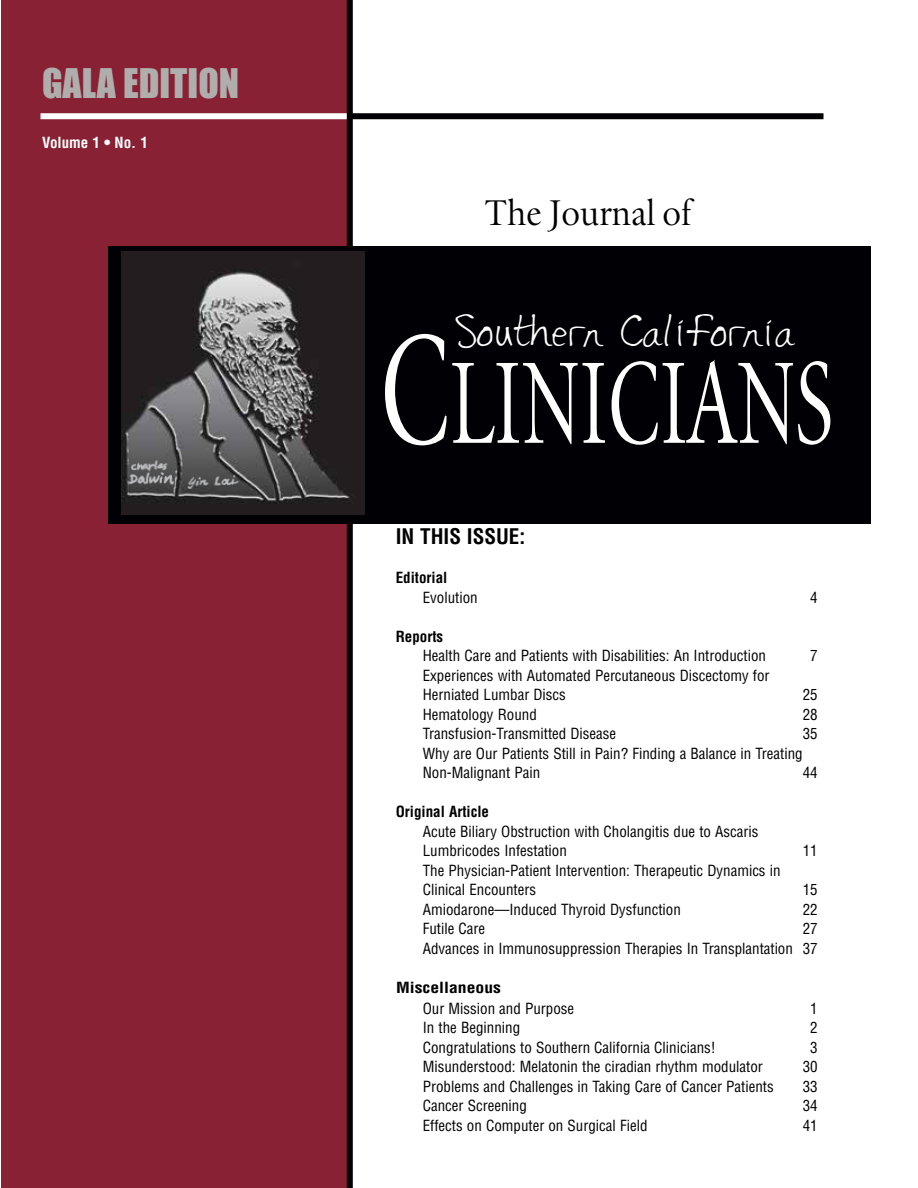
<style>
.page{position:relative;width:918px;height:1188px;background:#fff}
.page>*{position:absolute;margin:0;border:0;box-sizing:border-box;transform-origin:0 0}
.t1{font:121.5px "Danielle";color:#fff;scale:.67 1}
.t2{font:39px "Douglas Casual";color:#fff}
.t3{font:37.5px "Danielle";color:#000}
.t4{font:37.5px "Impact";color:#b0aead}
.t5{font:700 condensed 21px "Helvetica";color:#000}
.t6{font:condensed 15px/19.5px "Helvetica";color:#000}
.t7{font:700 condensed 15px "Helvetica";color:#000}
.t8{font:700 condensed 15px "Helvetica";color:#000;scale:1.18 1}
.t9{font:700 condensed 15px "Helvetica";color:#fff}
.s1{font-size:162px}
</style>
<div class="page">
<div style="left:2px;top:0;width:349px;height:1188px;background:#872133"></div>
<div style="left:108px;top:246px;width:763px;height:278px;background:#000005"></div>
<div style="left:349px;top:113px;width:475px;height:6px;background:#000005"></div>
<div style="left:40px;top:113px;width:311px;height:6px;background:#fff"></div>
<div style="left:347px;top:0;width:6px;height:1188px;background:#000005"></div>
<img style="left:122px;top:251px;width:242px;height:263px">
<img style="left:127px;top:457px;width:52px;height:37px">
<img style="left:180px;top:463px;width:62px;height:30px">
<h3 class="t4" style="left:42px;top:60px;width:199px">GALA EDITION</h3>
<p class="t9" style="left:42px;top:134px;width:107px">Volume 1 • No. 1</p>
<h3 class="t3" style="left:485px;top:199px;width:208px">The Journal of</h3>
<h2 class="t2" style="left:456px;top:315px;width:341px">Southern California</h2>
<h1 class="t1" style="left:380px;top:356px;width:679px"><span class="s1">C</span>LINICIANS</h1>
<h3 class="t5" style="left:396px;top:525px;width:131px">IN THIS ISSUE:</h3>
<p class="t7" style="left:396px;top:569px;width:53px">Editorial</p>
<p class="t6" style="left:423px;top:588px;width:56px">Evolution</p>
<p class="t6" style="left:810px;top:588px;width:9px">4</p>
<p class="t7" style="left:396px;top:628px;width:49px">Reports</p>
<p class="t6" style="left:423px;top:646px;width:345px">Health Care and Patients with Disabilities: An Introduction</p>
<p class="t6" style="left:810px;top:646px;width:9px">7</p>
<p class="t6" style="left:423px;top:666px;width:348px">Experiences with Automated Percutaneous Discectomy for<br>Herniated Lumbar Discs</p>
<p class="t6" style="left:803px;top:685px;width:16px">25</p>
<p class="t6" style="left:423px;top:705px;width:116px">Hematology Round</p>
<p class="t6" style="left:803px;top:705px;width:16px">28</p>
<p class="t6" style="left:423px;top:724px;width:195px">Transfusion-Transmitted Disease</p>
<p class="t6" style="left:423px;top:724px;width:396px;text-indent:380px">35<br>Why are Our Patients Still in Pain? Finding a Balance in Treating<br>Non-Malignant Pain</p>
<p class="t6" style="left:803px;top:763px;width:16px">44</p>
<p class="t7" style="left:396px;top:803px;width:95px">Original Article</p>
<p class="t6" style="left:423px;top:822px;width:337px">Acute Biliary Obstruction with Cholangitis due to Ascaris<br>Lumbricodes Infestation</p>
<p class="t6" style="left:423px;top:861px;width:359px">The Physician-Patient Intervention: Therapeutic Dynamics in<br>Clinical Encounters</p>
<p class="t6" style="left:803px;top:841px;width:16px">11</p>
<p class="t6" style="left:803px;top:880px;width:16px">15</p>
<p class="t6" style="left:423px;top:900px;width:260px">Amiodarone—Induced Thyroid Dysfunction</p>
<p class="t6" style="left:803px;top:900px;width:16px">22</p>
<p class="t6" style="left:423px;top:919px;width:64px">Futile Care</p>
<p class="t6" style="left:423px;top:919px;width:396px;text-align:right">27<br>Advances in Immunosuppression Therapies In Transplantation 37</p>
<p class="t8" style="left:396px;top:978px;width:90px">Miscellaneous</p>
<p class="t6" style="left:423px;top:999px;width:153px">Our Mission and Purpose</p>
<p class="t6" style="left:810px;top:999px;width:9px">1</p>
<p class="t6" style="left:423px;top:1018px;width:99px">In the Beginning</p>
<p class="t6" style="left:810px;top:1018px;width:9px">2</p>
<p class="t6" style="left:423px;top:1038px;width:295px">Congratulations to Southern California Clinicians!</p>
<p class="t6" style="left:810px;top:1038px;width:9px">3</p>
<p class="t6" style="left:423px;top:1057px;width:342px">Misunderstood: Melatonin the ciradian rhythm modulator</p>
<p class="t6" style="left:803px;top:1057px;width:16px">30</p>
<p class="t6" style="left:423px;top:1077px;width:352px">Problems and Challenges in Taking Care of Cancer Patients</p>
<p class="t6" style="left:803px;top:1077px;width:16px">33</p>
<p class="t6" style="left:423px;top:1096px;width:106px">Cancer Screening</p>
<p class="t6" style="left:803px;top:1096px;width:16px">34</p>
<p class="t6" style="left:423px;top:1116px;width:226px">Effects on Computer on Surgical Field</p>
<p class="t6" style="left:803px;top:1116px;width:16px">41</p>
</div>
